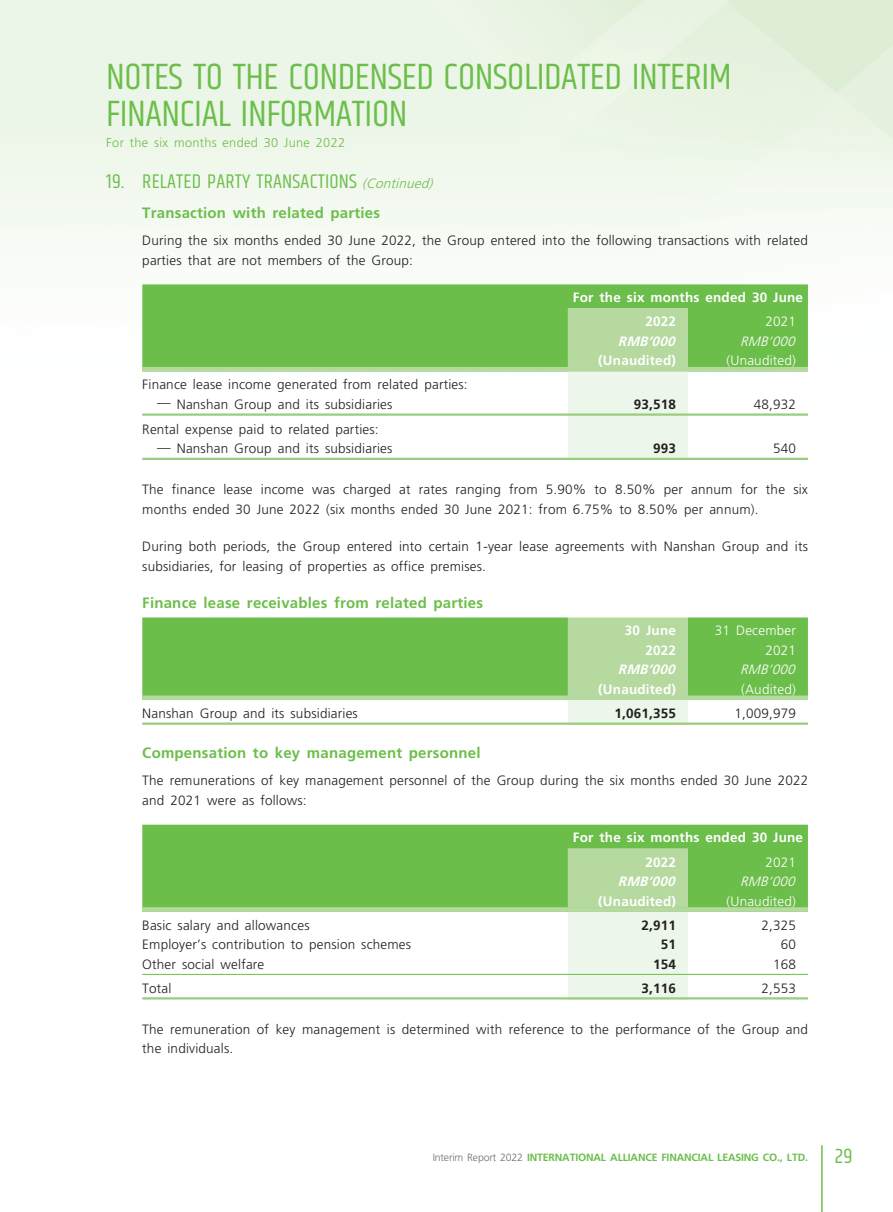
<style>
.page{position:relative;width:893px;height:1212px;background:#fff}
.page>*{position:absolute;margin:0;border:0;box-sizing:border-box;transform-origin:0 0}
.t1{font:37.5px/37.5px "Khand";letter-spacing:-.01em;color:#6cbe4b}
.t2{font:21px "Khand";color:#6cbe4b}
._03_H1{font:20.25px "Khand";letter-spacing:.01em;color:#6cbe4b}
._04___H2{font:700 15px "Frutiger LT Std";letter-spacing:.015em;color:#6cbe4b}
._01_Body_Text{font:300 13.5px/19.5px "Frutiger LT Std";letter-spacing:.015em;color:#231f20}
._15_Table_Stub{font:300 13.5px "Frutiger LT Std";letter-spacing:.015em;color:#231f20}
._01_Body_Text-2{font:700 13.5px/19.5px "Frutiger LT Std";letter-spacing:.015em;color:#fff;text-align:right}
._01_Body_Text-3{font:300 13.5px/19.5px "Frutiger LT Std";letter-spacing:.015em;color:#fff;text-align:right}
._01_Body_Text-4{font:700 13.5px "Frutiger LT Std";letter-spacing:.015em;color:#231f20}
._01_Body_Text-5{font:italic 700 13.5px "Frutiger LT Std";color:#fff}
._01_Body_Text-6{font:italic 300 13.5px "Frutiger LT Std";color:#fff}
.t3{font:300 12.75px "Frutiger LT Std";letter-spacing:.025em;color:#6cbe4b}
.t4{font:700 10.5px "Frutiger LT Std";letter-spacing:-.015em;color:#6cbe4b}
.s1{font-family:"Frutiger LT Std";font-weight:300;font-style:italic;font-size:13.5px}
.s2{font-weight:300;color:#6c6d70}
</style>
<div class="page">
<hr style="left:821px;top:1145px;width:2px;height:67px;background:#6cbe4b">
<div style="left:142px;top:284px;width:666px;height:83px;background:#6cbe4b"></div>
<svg style="left:568px;top:308px;width:120px;height:150px"></svg>
<hr style="left:142px;top:367px;width:426px;height:4px;background:#b5d99f">
<hr style="left:568px;top:367px;width:120px;height:4px;background:#b5d99f">
<hr style="left:688px;top:367px;width:120px;height:4px;background:#b5d99f">
<hr style="left:142px;top:413px;width:426px;height:3px;background:#98cd7d">
<hr style="left:568px;top:413px;width:120px;height:3px;background:#98cd7d">
<hr style="left:688px;top:413px;width:120px;height:3px;background:#98cd7d">
<hr style="left:142px;top:458px;width:426px;height:2px;background:#98cd7d">
<hr style="left:568px;top:458px;width:120px;height:2px;background:#98cd7d">
<hr style="left:688px;top:458px;width:120px;height:2px;background:#98cd7d">
<div style="left:142px;top:617px;width:666px;height:78px;background:#6cbe4b"></div>
<svg style="left:568px;top:617px;width:120px;height:105px"></svg>
<div style="left:142px;top:695px;width:426px;height:5px;background:#b5d99f"></div>
<div style="left:568px;top:695px;width:120px;height:5px;background:#b5d99f"></div>
<div style="left:688px;top:695px;width:120px;height:5px;background:#b5d99f"></div>
<hr style="left:142px;top:722px;width:426px;height:3px;background:#98cd7d">
<hr style="left:568px;top:722px;width:120px;height:3px;background:#98cd7d">
<hr style="left:688px;top:722px;width:120px;height:3px;background:#98cd7d">
<div style="left:142px;top:825px;width:666px;height:82px;background:#6cbe4b"></div>
<svg style="left:568px;top:849px;width:120px;height:148px"></svg>
<div style="left:142px;top:907px;width:426px;height:5px;background:#b5d99f"></div>
<div style="left:568px;top:907px;width:120px;height:5px;background:#b5d99f"></div>
<div style="left:688px;top:907px;width:120px;height:5px;background:#b5d99f"></div>
<hr style="left:142px;top:974px;width:426px;height:1px;background:#6cbe4b">
<hr style="left:568px;top:974px;width:120px;height:1px;background:#6cbe4b">
<hr style="left:688px;top:974px;width:120px;height:1px;background:#6cbe4b">
<hr style="left:142px;top:997px;width:426px;height:2px;background:#98cd7d">
<hr style="left:568px;top:997px;width:120px;height:2px;background:#98cd7d">
<hr style="left:688px;top:997px;width:120px;height:2px;background:#98cd7d">
<h1 class="t1" style="left:106px;top:60px;width:627px">NOTES TO THE CONDENSED CONSOLIDATED INTERIM<br>FINANCIAL INFORMATION</h1>
<p class="t3" style="left:106px;top:136px;width:240px">For the six months ended 30 June 2022</p>
<p class="_03_H1" style="left:106px;top:169px;width:332px">19. RELATED PARTY TRANSACTIONS <span class="s1">(Continued)</span></p>
<p class="_04___H2" style="left:142px;top:204px;width:239px">Transaction with related parties</p>
<p class="_01_Body_Text" style="left:142px;top:231px;width:667px">During the six months ended 30 June 2022, the Group entered into the following transactions with related parties that are not members of the Group:</p>
<p class="_01_Body_Text-2" style="left:573px;top:288px;width:232px">For the six months ended 30 June</p>
<p class="_01_Body_Text-2" style="left:645px;top:312px;width:32px">2022</p>
<p class="_01_Body_Text-3" style="left:765px;top:312px;width:32px">2021</p>
<p class="_01_Body_Text-5" style="left:618px;top:333px;width:62px">RMB’000</p>
<p class="_01_Body_Text-6" style="left:740px;top:333px;width:60px">RMB’000</p>
<p class="_01_Body_Text-2" style="left:598px;top:351px;width:79px">(Unaudited)</p>
<p class="_01_Body_Text-3" style="left:726px;top:351px;width:71px">(Unaudited)</p>
<p class="_15_Table_Stub" style="left:142px;top:377px;width:327px">Finance lease income generated from related parties:</p>
<p class="_15_Table_Stub" style="left:157px;top:396px;width:237px">— Nanshan Group and its subsidiaries</p>
<p class="_01_Body_Text-4" style="left:634px;top:396px;width:44px">93,518</p>
<p class="_01_Body_Text" style="left:754px;top:394px;width:44px">48,932</p>
<p class="_15_Table_Stub" style="left:142px;top:421px;width:238px">Rental expense paid to related parties:</p>
<p class="_15_Table_Stub" style="left:157px;top:441px;width:237px">— Nanshan Group and its subsidiaries</p>
<p class="_01_Body_Text-4" style="left:653px;top:440px;width:24px">993</p>
<p class="_01_Body_Text" style="left:773px;top:439px;width:24px">540</p>
<p class="_01_Body_Text" style="left:142px;top:480px;width:667px">The finance lease income was charged at rates ranging from 5.90% to 8.50% per annum for the six months ended 30 June 2022 (six months ended 30 June 2021: from 6.75% to 8.50% per annum).</p>
<p class="_01_Body_Text" style="left:142px;top:537px;width:667px">During both periods, the Group entered into certain 1-year lease agreements with Nanshan Group and its subsidiaries, for leasing of properties as office premises.</p>
<p class="_04___H2" style="left:142px;top:594px;width:342px">Finance lease receivables from related parties</p>
<p class="_01_Body_Text-2" style="left:625px;top:621px;width:53px">30 June<br>2022</p>
<p class="_01_Body_Text-3" style="left:715px;top:621px;width:83px">31 December<br>2021</p>
<p class="_01_Body_Text-5" style="left:618px;top:662px;width:62px">RMB’000</p>
<p class="_01_Body_Text-6" style="left:740px;top:662px;width:60px">RMB’000</p>
<p class="_01_Body_Text-2" style="left:598px;top:679px;width:79px">(Unaudited)</p>
<p class="_01_Body_Text-3" style="left:741px;top:679px;width:56px">(Audited)</p>
<p class="_15_Table_Stub" style="left:142px;top:705px;width:217px">Nanshan Group and its subsidiaries</p>
<p class="_01_Body_Text-4" style="left:614px;top:705px;width:63px">1,061,355</p>
<p class="_01_Body_Text" style="left:734px;top:703px;width:63px">1,009,979</p>
<p class="_04___H2" style="left:142px;top:744px;width:340px">Compensation to key management personnel</p>
<p class="_01_Body_Text" style="left:142px;top:771px;width:667px">The remunerations of key management personnel of the Group during the six months ended 30 June 2022 and 2021 were as follows:</p>
<p class="_01_Body_Text-2" style="left:573px;top:828px;width:232px">For the six months ended 30 June</p>
<p class="_01_Body_Text-2" style="left:645px;top:852px;width:32px">2022</p>
<p class="_01_Body_Text-3" style="left:765px;top:852px;width:32px">2021</p>
<p class="_01_Body_Text-5" style="left:618px;top:873px;width:62px">RMB’000</p>
<p class="_01_Body_Text-6" style="left:740px;top:874px;width:60px">RMB’000</p>
<p class="_01_Body_Text-2" style="left:598px;top:891px;width:79px">(Unaudited)</p>
<p class="_01_Body_Text-3" style="left:726px;top:891px;width:71px">(Unaudited)</p>
<p class="_15_Table_Stub" style="left:142px;top:917px;width:169px">Basic salary and allowances</p>
<p class="_01_Body_Text-4" style="left:641px;top:917px;width:36px">2,911</p>
<p class="_01_Body_Text" style="left:761px;top:915px;width:36px">2,325</p>
<p class="_15_Table_Stub" style="left:142px;top:937px;width:270px">Employer’s contribution to pension schemes</p>
<p class="_01_Body_Text-4" style="left:661px;top:936px;width:17px">51</p>
<p class="_01_Body_Text" style="left:781px;top:935px;width:17px">60</p>
<p class="_15_Table_Stub" style="left:142px;top:956px;width:124px">Other social welfare</p>
<p class="_01_Body_Text-4" style="left:653px;top:956px;width:24px">154</p>
<p class="_01_Body_Text" style="left:773px;top:954px;width:24px">168</p>
<p class="_15_Table_Stub" style="left:142px;top:980px;width:31px">Total</p>
<p class="_01_Body_Text-4" style="left:641px;top:980px;width:36px">3,116</p>
<p class="_01_Body_Text" style="left:761px;top:978px;width:36px">2,553</p>
<p class="_01_Body_Text" style="left:142px;top:1019px;width:667px">The remuneration of key management is determined with reference to the performance of the Group and the individuals.</p>
<p class="t4" style="left:433px;top:1151px;width:377px"><span class="s2">Interim Report 2022</span> INTERNATIONAL ALLIANCE FINANCIAL LEASING CO., LTD.</p>
<h2 class="t2" style="left:835px;top:1143px;width:19px">29</h2>
</div>
